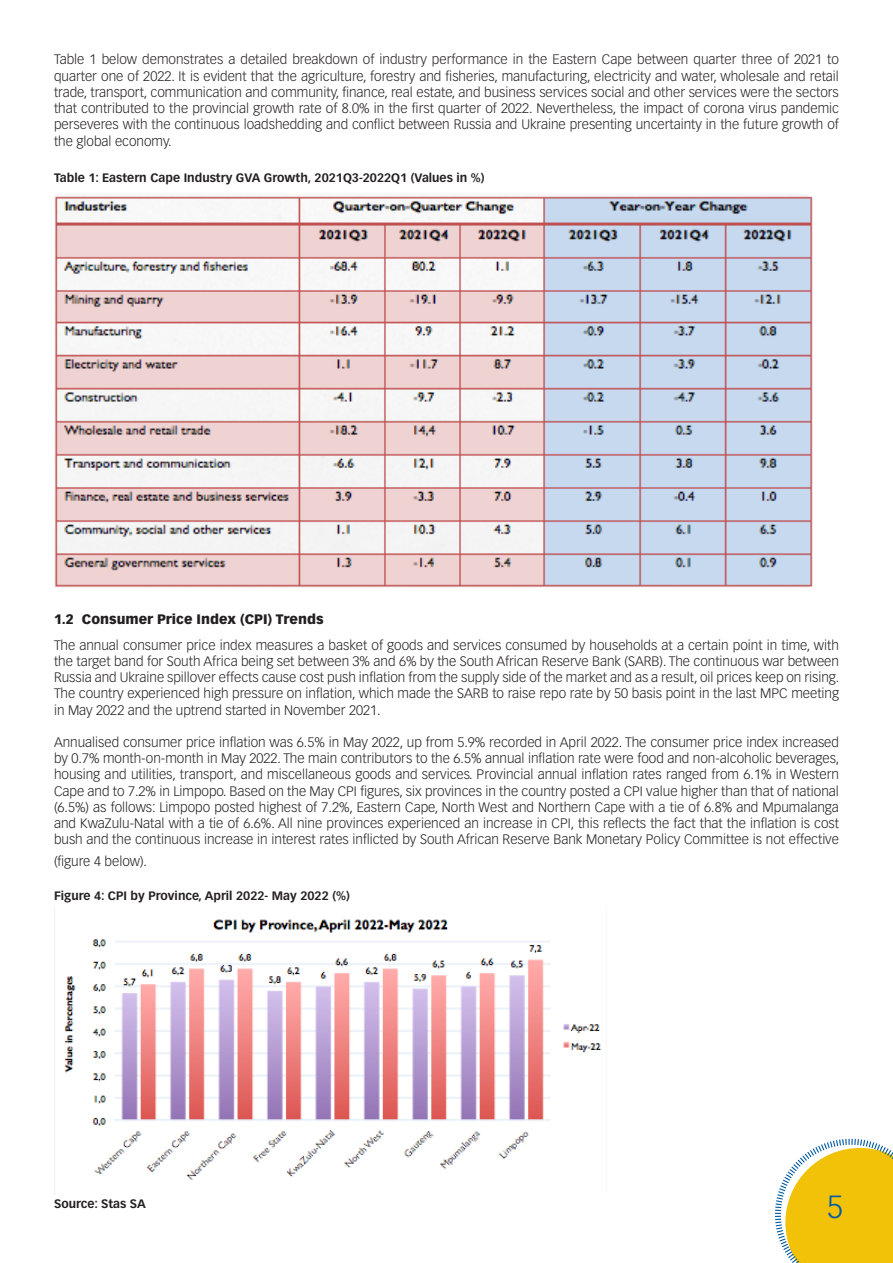
<style>
.page{position:relative;width:893px;height:1263px;background:#fff}
.page>*{position:absolute;margin:0;border:0;box-sizing:border-box;transform-origin:0 0}
.t1{font:300 31.5px "Vectora LT Std";color:#015ba0}
.t2{font:300 13.5px/16.2px "Vectora LT Std";color:#231f20;text-align:justify}
.t3{font:900 13.5px "Vectora LT Std";color:#231f20}
.t4{font:700 12px "Vectora LT Std";color:#231f20}
</style>
<div class="page">
<svg style="left:775px;top:1138px;width:118px;height:125px"></svg>
<img style="left:54px;top:194px;width:759px;height:393px">
<img style="left:54px;top:906px;width:548px;height:288px">
<p class="t2" style="left:54px;top:52px;width:786px">Table 1 below demonstrates a detailed breakdown of industry performance in the Eastern Cape between quarter three of 2021 to quarter one of 2022. It is evident that the agriculture, forestry and fisheries, manufacturing, electricity and water, wholesale and retail trade, transport, communication and community, finance, real estate, and business services social and other services were the sectors that contributed to the provincial growth rate of 8.0% in the first quarter of 2022. Nevertheless, the impact of corona virus pandemic perseveres with the continuous loadshedding and conflict between Russia and Ukraine presenting uncertainty in the future growth of the global economy.</p>
<p class="t4" style="left:54px;top:170px;width:432px">Table 1: Eastern Cape Industry GVA Growth, 2021Q3-2022Q1 (Values in %)</p>
<p class="t3" style="left:54px;top:611px;width:271px">1.2 Consumer Price Index (CPI) Trends</p>
<p class="t2" style="left:54px;top:637px;width:787px">The annual consumer price index measures a basket of goods and services consumed by households at a certain point in time, with the target band for South Africa being set between 3% and 6% by the South African Reserve Bank (SARB). The continuous war between Russia and Ukraine spillover effects cause cost push inflation from the supply side of the market and as a result, oil prices keep on rising.<br>The country experienced high pressure on inflation, which made the SARB to raise repo rate by 50 basis point in the last MPC meeting in May 2022 and the uptrend started in November 2021.</p>
<p class="t2" style="left:54px;top:734px;width:787px">Annualised consumer price inflation was 6.5% in May 2022, up from 5.9% recorded in April 2022. The consumer price index increased by 0.7% month-on-month in May 2022. The main contributors to the 6.5% annual inflation rate were food and non-alcoholic beverages, housing and utilities, transport, and miscellaneous goods and services. Provincial annual inflation rates ranged from 6.1% in Western Cape and to 7.2% in Limpopo. Based on the May CPI figures, six provinces in the country posted a CPI value higher than that of national (6.5%) as follows: Limpopo posted highest of 7.2%, Eastern Cape, North West and Northern Cape with a tie of 6.8% and Mpumalanga and KwaZulu-Natal with a tie of 6.6%. All nine provinces experienced an increase in CPI, this reflects the fact that the inflation is cost bush and the continuous increase in interest rates inflicted by South African Reserve Bank Monetary Policy Committee is not effective</p>
<p class="t2" style="left:54px;top:853px;width:95px">(figure 4 below).</p>
<p class="t4" style="left:54px;top:889px;width:297px">Figure 4: CPI by Province, April 2022- May 2022 (%)</p>
<p class="t4" style="left:54px;top:1196px;width:93px">Source: Stas SA</p>
<h1 class="t1" style="left:827px;top:1188px;width:18px">5</h1>
</div>
